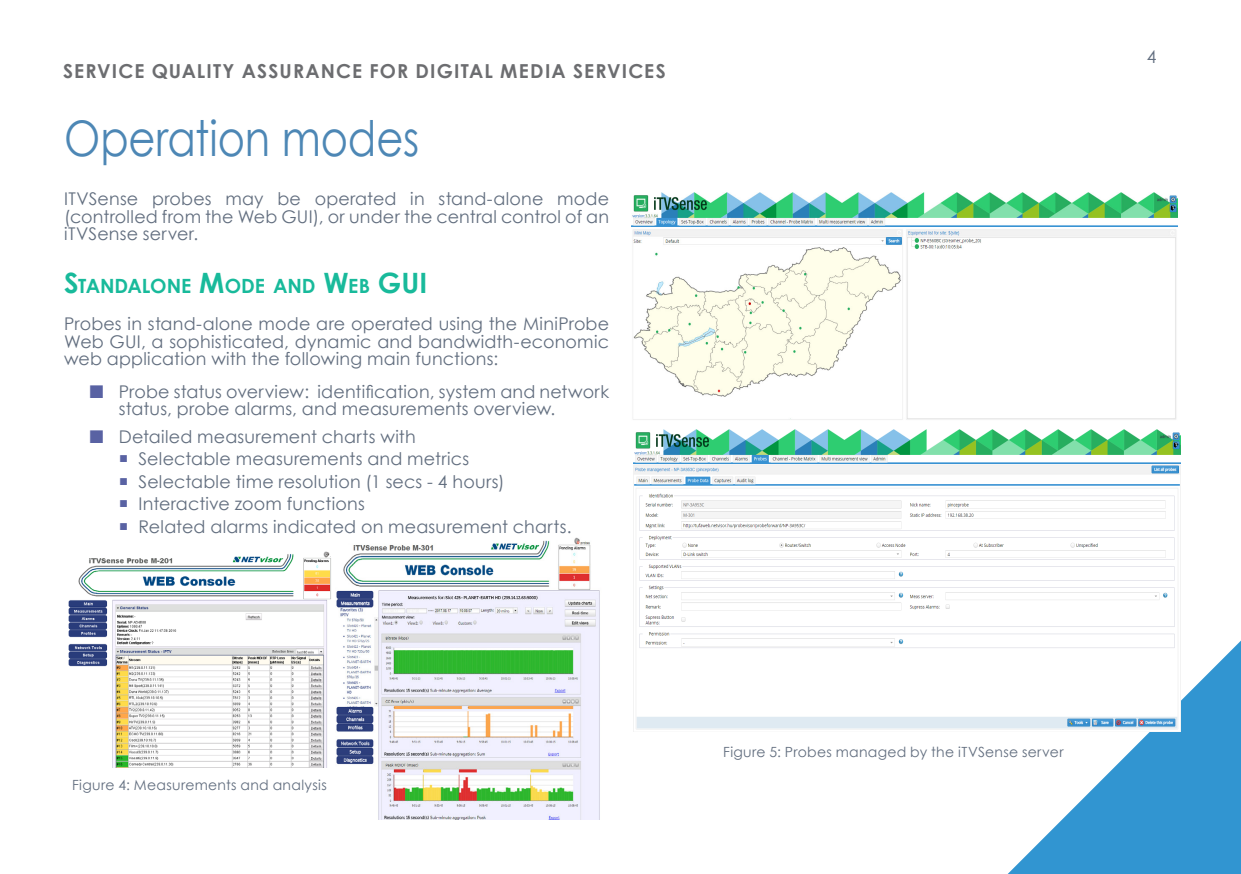
<style>
.page{position:relative;width:1241px;height:874px;background:#fff}
.page>*{position:absolute;margin:0;border:0;box-sizing:border-box;transform-origin:0 0}
.F1_alcím{font:49px "Century Gothic";color:#4d87b5;scale:.85 1}
.F3{font:700 19.6px "Century Gothic";color:#18ba9b}
.t1{font:700 19.25px "Century Gothic";letter-spacing:.055em;color:#6c6d70}
.Normál{font:17.5px/17.5px "Century Gothic";letter-spacing:.01em;color:#626e7f;text-align:justify}
.Abra_alairas{font:14px "Century Gothic";letter-spacing:.02em;color:#626e7f}
.s1{font-size:28px}
</style>
<div class="page">
<svg style="left:1009px;top:640px;width:231px;height:233px;fill:#3195d1"></svg>
<img style="left:68px;top:551px;width:263px;height:216px">
<img style="left:336px;top:537px;width:264px;height:281px">
<img style="left:631px;top:192px;width:546px;height:228px">
<img style="left:634px;top:429px;width:545px;height:301px">
<p class="t1" style="left:63px;top:56px;width:604px">SERVICE QUALITY ASSURANCE FOR DIGITAL MEDIA SERVICES</p>
<p class="F1_alcím" style="left:64px;top:104px;width:419px">Operation modes</p>
<p class="Normál" style="left:64px;top:190px;width:546px">ITVSense probes may be operated in stand-alone mode (controlled from the Web GUI), or under the central control of an iTVSense server.</p>
<p class="F3" style="left:64px;top:271px;width:365px"><span class="s1">S</span>TANDALONE <span class="s1">M</span>ODE AND <span class="s1">W</span>EB <span class="s1">GUI</span></p>
<p class="Normál" style="left:64px;top:315px;width:546px">Probes in stand-alone mode are operated using the MiniProbe Web GUI, a sophisticated, dynamic and bandwidth-economic web application with the following main functions:</p>
<p class="Normál" style="left:119px;top:382px;width:492px">Probe status overview: identification, system and network status, probe alarms, and measurements overview.</p>
<p class="Normál" style="left:119px;top:427px;width:298px">Detailed measurement charts with</p>
<p class="Normál" style="left:138px;top:449px;width:332px">Selectable measurements and metrics</p>
<p class="Normál" style="left:138px;top:472px;width:367px">Selectable time resolution (1 secs - 4 hours)</p>
<p class="Normál" style="left:138px;top:494px;width:228px">Interactive zoom functions</p>
<p class="Normál" style="left:138px;top:517px;width:434px">Related alarms indicated on measurement charts.</p>
<p class="Normál" style="left:1146px;top:47px;width:11px">4</p>
<p class="Abra_alairas" style="left:72px;top:774px;width:256px">Figure 4: Measurements and analysis</p>
<p class="Abra_alairas" style="left:723px;top:741px;width:342px">Figure 5: Probes managed by the iTVSense server</p>
</div>
